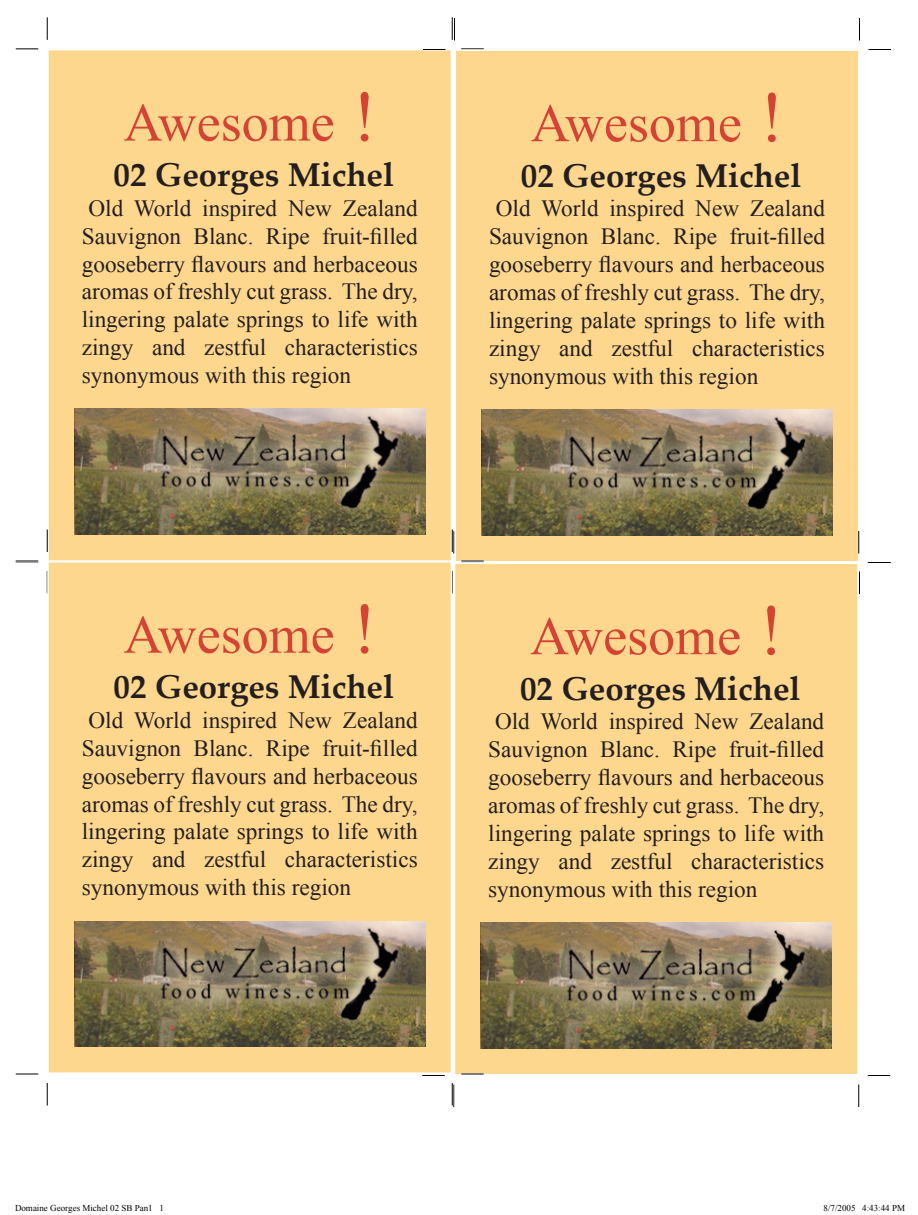
<style>
.page{position:relative;width:918px;height:1215px;background:#fff}
.page>*{position:absolute;margin:0;border:0;box-sizing:border-box;transform-origin:0 0}
.t1{font:54px "Times New Roman";color:#d54334}
.t2{font:700 33px "Palatino Linotype";color:#231f20}
.t3{font:23.25px/27.9px "Times New Roman";color:#231f20;text-align:justify}
.t4{font:9px "Times New Roman";color:#000}
.s1{font-size:72px}
</style>
<div class="page">
<div style="left:48px;top:50px;width:404px;height:511px;background:#fed78f"></div>
<div style="left:47px;top:49px;width:405px;height:513px;border:2px solid #fff"></div>
<img style="left:74px;top:409px;width:351px;height:126px">
<svg style="left:16px;top:49px;width:22px;height:1px"></svg>
<svg style="left:461px;top:49px;width:23px;height:1px"></svg>
<svg style="left:47px;top:17px;width:1px;height:23px"></svg>
<div style="left:455px;top:50px;width:404px;height:512px;background:#fed78f"></div>
<div style="left:454px;top:50px;width:406px;height:512px;border:2px solid #fff"></div>
<img style="left:482px;top:410px;width:350px;height:126px">
<svg style="left:423px;top:49px;width:23px;height:1px"></svg>
<svg style="left:868px;top:49px;width:23px;height:1px"></svg>
<svg style="left:452px;top:17px;width:3px;height:23px"></svg>
<svg style="left:452px;top:571px;width:1px;height:23px"></svg>
<svg style="left:859px;top:18px;width:1px;height:22px"></svg>
<svg style="left:859px;top:572px;width:1px;height:22px"></svg>
<div style="left:454px;top:563px;width:404px;height:512px;background:#fed78f"></div>
<div style="left:454px;top:562px;width:405px;height:514px;border:2px solid #fff"></div>
<img style="left:481px;top:923px;width:351px;height:125px">
<hr style="left:453px;top:531px;width:2px;height:23px;background:#fff">
<hr style="left:858px;top:531px;width:2px;height:23px;background:#fff">
<svg style="left:868px;top:562px;width:23px;height:1px"></svg>
<svg style="left:422px;top:1075px;width:23px;height:1px"></svg>
<svg style="left:868px;top:1075px;width:22px;height:1px"></svg>
<svg style="left:858px;top:531px;width:1px;height:23px"></svg>
<svg style="left:858px;top:1084px;width:1px;height:23px"></svg>
<div style="left:48px;top:562px;width:404px;height:511px;background:#fed78f"></div>
<div style="left:47px;top:561px;width:405px;height:513px;border:2px solid #fff"></div>
<img style="left:74px;top:921px;width:351px;height:126px">
<hr style="left:461px;top:560px;width:23px;height:2px;background:#fff">
<hr style="left:461px;top:1073px;width:23px;height:2px;background:#fff">
<hr style="left:451px;top:530px;width:2px;height:22px;background:#fff">
<svg style="left:16px;top:561px;width:22px;height:2px"></svg>
<svg style="left:461px;top:561px;width:23px;height:2px"></svg>
<svg style="left:16px;top:1074px;width:22px;height:1px"></svg>
<svg style="left:461px;top:1074px;width:23px;height:1px"></svg>
<svg style="left:47px;top:530px;width:1px;height:22px"></svg>
<svg style="left:47px;top:1083px;width:1px;height:23px"></svg>
<svg style="left:452px;top:530px;width:2px;height:24px"></svg>
<svg style="left:452px;top:1083px;width:2px;height:24px"></svg>
<p class="t1" style="left:124px;top:86px;width:254px">Awesome <span class="s1">!</span></p>
<p class="t2" style="left:114px;top:152px;width:282px">02 Georges Michel</p>
<p class="t3" style="left:82px;top:194px;width:338px">Old World inspired New Zealand Sauvignon Blanc. Ripe fruit-filled gooseberry flavours and herbaceous aromas of freshly cut grass. The dry, lingering palate springs to life with zingy and zestful characteristics synonymous with this region</p>
<p class="t1" style="left:531px;top:87px;width:254px">Awesome <span class="s1">!</span></p>
<p class="t2" style="left:521px;top:152px;width:282px">02 Georges Michel</p>
<p class="t3" style="left:489px;top:194px;width:338px">Old World inspired New Zealand Sauvignon Blanc. Ripe fruit-filled gooseberry flavours and herbaceous aromas of freshly cut grass. The dry, lingering palate springs to life with zingy and zestful characteristics synonymous with this region</p>
<p class="t1" style="left:124px;top:598px;width:254px">Awesome <span class="s1">!</span></p>
<p class="t2" style="left:114px;top:664px;width:282px">02 Georges Michel</p>
<p class="t3" style="left:82px;top:706px;width:338px">Old World inspired New Zealand Sauvignon Blanc. Ripe fruit-filled gooseberry flavours and herbaceous aromas of freshly cut grass. The dry, lingering palate springs to life with zingy and zestful characteristics synonymous with this region</p>
<p class="t1" style="left:530px;top:600px;width:254px">Awesome <span class="s1">!</span></p>
<p class="t2" style="left:520px;top:665px;width:282px">02 Georges Michel</p>
<p class="t3" style="left:488px;top:707px;width:338px">Old World inspired New Zealand Sauvignon Blanc. Ripe fruit-filled gooseberry flavours and herbaceous aromas of freshly cut grass. The dry, lingering palate springs to life with zingy and zestful characteristics synonymous with this region</p>
<p class="t4" style="left:15px;top:1201px;width:150px">Domaine Georges Michel 02 SB Pan1 1</p>
<p class="t4" style="left:824px;top:1201px;width:83px">8/7/2005 4:43:44 PM</p>
</div>
